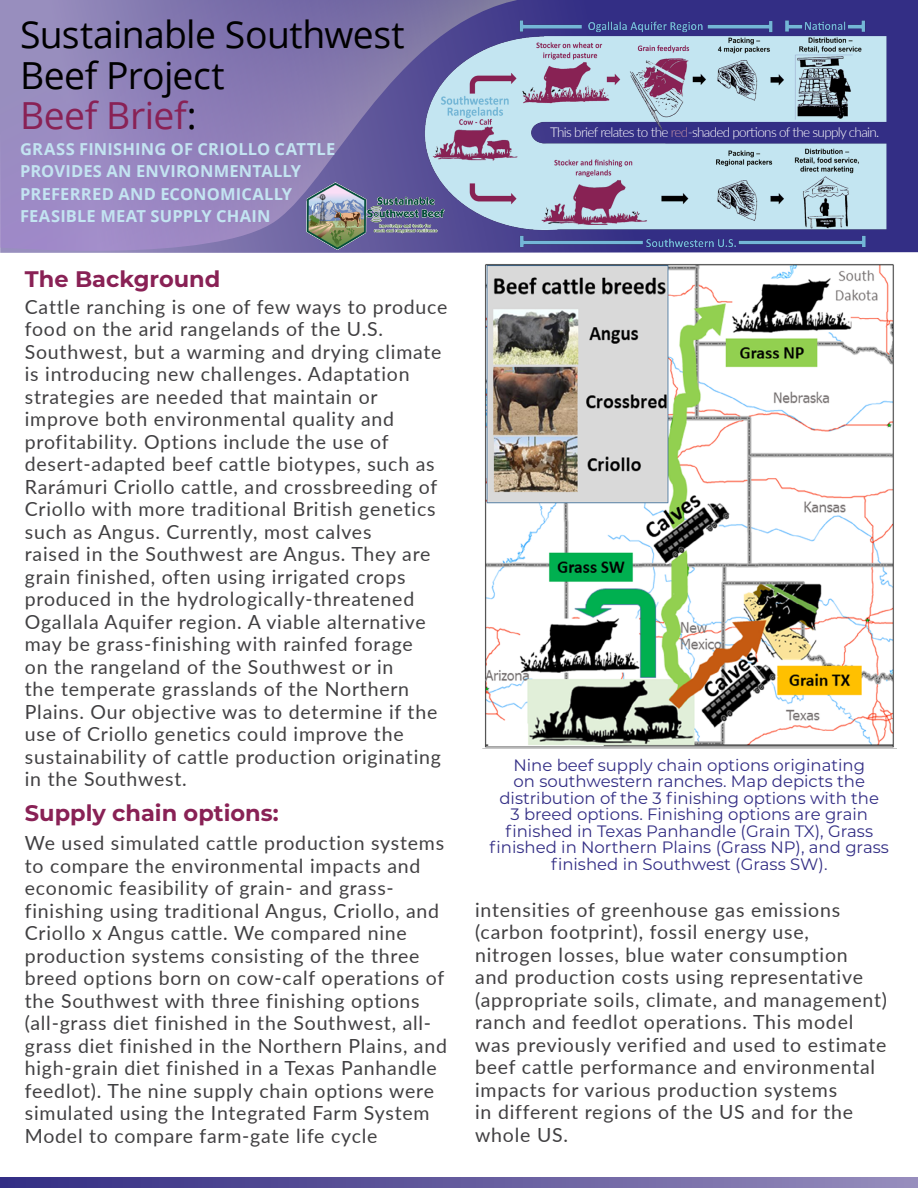
<style>
.page{position:relative;width:918px;height:1188px;background:#fff}
.page>*{position:absolute;margin:0;border:0;box-sizing:border-box;transform-origin:0 0}
.t1{font:37.35px/40.5px "Open Sans";letter-spacing:-.015em;color:#000}
.t2{font:700 22.5px "Montserrat";color:#892155}
.t3{font:19.5px/22.5px "Lato";letter-spacing:.04em;color:#414042}
.t4{font:16.5px/16.5px "Montserrat";color:#332e85;text-align:center}
.t5{font:700 16.5px/22.5px "Open Sans";letter-spacing:.01em;color:#c3e4f1}
.t6{font:300 13.5px "Lato";letter-spacing:-.05em;color:#fff}
.s1{color:#892155}
.s2{color:#c490a6}
</style>
<div class="page">
<svg style="left:0;top:0;width:918px;height:253px;background:#3b3689"></svg>
<svg style="left:0;top:0;width:551px;height:252px;background:#8a7cb4"></svg>
<img style="left:307px;top:182px;width:116px;height:67px">
<img style="left:423px;top:15px;width:473px;height:234px">
<svg style="left:0;top:1177px;width:918px;height:11px;background:#645b9e"></svg>
<img style="left:482px;top:264px;width:414px;height:485px">
<h1 class="t1" style="left:20px;top:13px;width:386px">Sustainable Southwest<br>Beef Project<br><span class="s1">Beef Brief</span>:</h1>
<p class="t5" style="left:20px;top:137px;width:317px">GRASS FINISHING OF CRIOLLO CATTLE<br>PROVIDES AN ENVIRONMENTALLY<br>PREFERRED AND ECONOMICALLY<br>FEASIBLE MEAT SUPPLY CHAIN</p>
<p class="t2" style="left:25px;top:263px;width:197px">The Background</p>
<p class="t3" style="left:25px;top:295px;width:424px">Cattle ranching is one of few ways to produce food on the arid rangelands of the U.S.<br>Southwest, but a warming and drying climate is introducing new challenges. Adaptation strategies are needed that maintain or improve both environmental quality and profitability. Options include the use of desert-adapted beef cattle biotypes, such as Rarámuri Criollo cattle, and crossbreeding of Criollo with more traditional British genetics such as Angus. Currently, most calves<br>raised in the Southwest are Angus. They are grain finished, often using irrigated crops produced in the hydrologically-threatened Ogallala Aquifer region. A viable alternative may be grass-finishing with rainfed forage<br>on the rangeland of the Southwest or in<br>the temperate grasslands of the Northern Plains. Our objective was to determine if the use of Criollo genetics could improve the sustainability of cattle production originating in the Southwest.</p>
<p class="t2" style="left:25px;top:797px;width:255px">Supply chain options:</p>
<p class="t3" style="left:25px;top:831px;width:424px">We used simulated cattle production systems to compare the environmental impacts and economic feasibility of grain- and grass&shy;finishing using traditional Angus, Criollo, and Criollo x Angus cattle. We compared nine production systems consisting of the three breed options born on cow-calf operations of the Southwest with three finishing options (all-grass diet finished in the Southwest, all&shy;grass diet finished in the Northern Plains, and high-grain diet finished in a Texas Panhandle feedlot). The nine supply chain options were simulated using the Integrated Farm System Model to compare farm-gate life cycle</p>
<p class="t6" style="left:550px;top:123px;width:331px">This brief relates to the <span class="s2">red</span>-shaded portions of the supply chain.</p>
<p class="t4" style="left:490px;top:756px;width:401px">Nine beef supply chain options originating<br>on southwestern ranches. Map depicts the distribution of the 3 finishing options with the<br>3 breed options. Finishing options are grain finished in Texas Panhandle (Grain TX), Grass finished in Northern Plains (Grass NP), and grass finished in Southwest (Grass SW).</p>
<p class="t3" style="left:475px;top:898px;width:413px">intensities of greenhouse gas emissions (carbon footprint), fossil energy use, nitrogen losses, blue water consumption<br>and production costs using representative (appropriate soils, climate, and management) ranch and feedlot operations. This model was previously verified and used to estimate beef cattle performance and environmental impacts for various production systems<br>in different regions of the US and for the whole US.</p>
</div>
